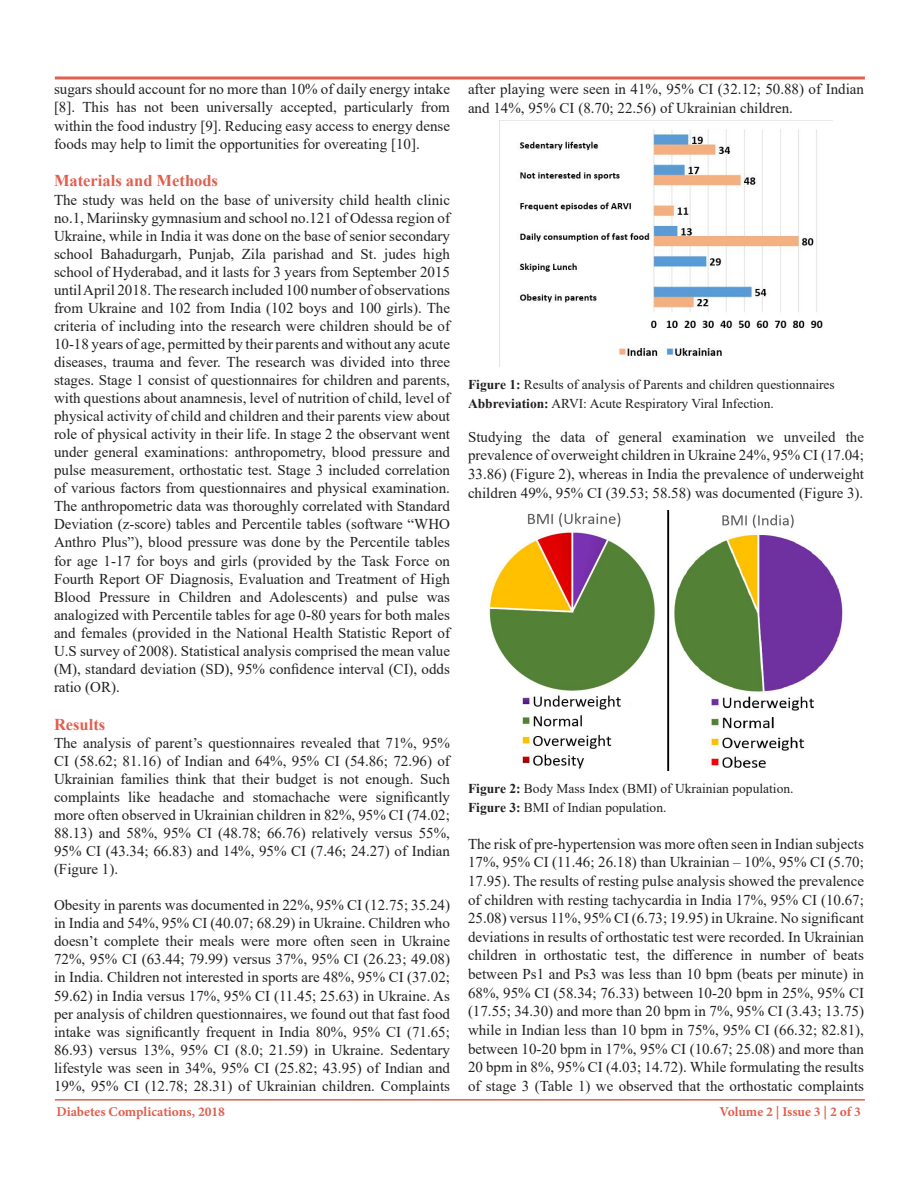
<style>
.page{position:relative;width:918px;height:1188px;background:#fff}
.page>*{position:absolute;margin:0;border:0;box-sizing:border-box;transform-origin:0 0}
.t1{font:700 16.5px "Times New Roman";color:#e05f4f}
.t2{font:15px/18px "Times New Roman";color:#231f20;text-align:justify}
.t3{font:13.5px "Times New Roman";color:#231f20}
.t4{font:700 13.5px "Minion Pro";color:#e05f4f}
.s1{font-weight:700}
</style>
<div class="page">
<hr style="left:55px;top:1099px;width:810px;height:2px;background:#e05f4f">
<svg style="left:54px;top:76px;width:811px;height:4px;background:#e7867a"></svg>
<img style="left:519px;top:129px;width:304px;height:231px">
<img style="left:489px;top:510px;width:354px;height:261px">
<p class="t2" style="left:54px;top:80px;width:398px">sugars should account for no more than 10% of daily energy intake [8]. This has not been universally accepted, particularly from within the food industry [9]. Reducing easy access to energy dense foods may help to limit the opportunities for overeating [10].</p>
<p class="t1" style="left:54px;top:169px;width:166px">Materials and Methods</p>
<p class="t2" style="left:54px;top:190px;width:398px">The study was held on the base of university child health clinic no.1, Mariinsky gymnasium and school no.121 of Odessa region of Ukraine, while in India it was done on the base of senior secondary school Bahadurgarh, Punjab, Zila parishad and St. judes high school of Hyderabad, and it lasts for 3 years from September 2015 until April 2018. The research included 100 number of observations from Ukraine and 102 from India (102 boys and 100 girls). The criteria of including into the research were children should be of 10-18 years of age, permitted by their parents and without any acute diseases, trauma and fever. The research was divided into three stages. Stage 1 consist of questionnaires for children and parents, with questions about anamnesis, level of nutrition of child, level of physical activity of child and children and their parents view about role of physical activity in their life. In stage 2 the observant went under general examinations: anthropometry, blood pressure and pulse measurement, orthostatic test. Stage 3 included correlation of various factors from questionnaires and physical examination.<br>The anthropometric data was thoroughly correlated with Standard Deviation (z-score) tables and Percentile tables (software “WHO Anthro Plus”), blood pressure was done by the Percentile tables for age 1-17 for boys and girls (provided by the Task Force on Fourth Report OF Diagnosis, Evaluation and Treatment of High Blood Pressure in Children and Adolescents) and pulse was analogized with Percentile tables for age 0-80 years for both males and females (provided in the National Health Statistic Report of U.S survey of 2008). Statistical analysis comprised the mean value (M), standard deviation (SD), 95% confidence interval (CI), odds ratio (OR).</p>
<p class="t1" style="left:54px;top:712px;width:53px">Results</p>
<p class="t2" style="left:54px;top:733px;width:398px">The analysis of parent’s questionnaires revealed that 71%, 95% CI (58.62; 81.16) of Indian and 64%, 95% CI (54.86; 72.96) of Ukrainian families think that their budget is not enough. Such complaints like headache and stomachache were significantly more often observed in Ukrainian children in 82%, 95% CI (74.02; 88.13) and 58%, 95% CI (48.78; 66.76) relatively versus 55%, 95% CI (43.34; 66.83) and 14%, 95% CI (7.46; 24.27) of Indian (Figure 1).</p>
<p class="t2" style="left:54px;top:896px;width:398px">Obesity in parents was documented in 22%, 95% CI (12.75; 35.24) in India and 54%, 95% CI (40.07; 68.29) in Ukraine. Children who doesn’t complete their meals were more often seen in Ukraine 72%, 95% CI (63.44; 79.99) versus 37%, 95% CI (26.23; 49.08) in India. Children not interested in sports are 48%, 95% CI (37.02; 59.62) in India versus 17%, 95% CI (11.45; 25.63) in Ukraine. As per analysis of children questionnaires, we found out that fast food intake was significantly frequent in India 80%, 95% CI (71.65; 86.93) versus 13%, 95% CI (8.0; 21.59) in Ukraine. Sedentary lifestyle was seen in 34%, 95% CI (25.82; 43.95) of Indian and 19%, 95% CI (12.78; 28.31) of Ukrainian children. Complaints</p>
<p class="t2" style="left:468px;top:80px;width:398px;line-height:18.6px">after playing were seen in 41%, 95% CI (32.12; 50.88) of Indian and 14%, 95% CI (8.70; 22.56) of Ukrainian children.</p>
<p class="t3" style="left:468px;top:375px;width:368px"><span class="s1">Figure 1:</span> Results of analysis of Parents and children questionnaires</p>
<p class="t3" style="left:468px;top:394px;width:307px"><span class="s1">Abbreviation:</span> ARVI: Acute Respiratory Viral Infection.</p>
<p class="t2" style="left:468px;top:427px;width:398px;line-height:18.6px">Studying the data of general examination we unveiled the prevalence of overweight children in Ukraine 24%, 95% CI (17.04; 33.86) (Figure 2), whereas in India the prevalence of underweight children 49%, 95% CI (39.53; 58.58) was documented (Figure 3).</p>
<p class="t3" style="left:468px;top:779px;width:327px"><span class="s1">Figure 2:</span> Body Mass Index (BMI) of Ukrainian population.</p>
<p class="t3" style="left:468px;top:798px;width:200px"><span class="s1">Figure 3:</span> BMI of Indian population.</p>
<p class="t2" style="left:468px;top:834px;width:398px;line-height:18.6px">The risk of pre-hypertension was more often seen in Indian subjects 17%, 95% CI (11.46; 26.18) than Ukrainian – 10%, 95% CI (5.70; 17.95). The results of resting pulse analysis showed the prevalence of children with resting tachycardia in India 17%, 95% CI (10.67; 25.08) versus 11%, 95% CI (6.73; 19.95) in Ukraine. No significant deviations in results of orthostatic test were recorded. In Ukrainian children in orthostatic test, the difference in number of beats between Ps1 and Ps3 was less than 10 bpm (beats per minute) in 68%, 95% CI (58.34; 76.33) between 10-20 bpm in 25%, 95% CI (17.55; 34.30) and more than 20 bpm in 7%, 95% CI (3.43; 13.75) while in Indian less than 10 bpm in 75%, 95% CI (66.32; 82.81), between 10-20 bpm in 17%, 95% CI (10.67; 25.08) and more than 20 bpm in 8%, 95% CI (4.03; 14.72). While formulating the results of stage 3 (Table 1) we observed that the orthostatic complaints</p>
<p class="t4" style="left:56px;top:1102px;width:170px">Diabetes Complications, 2018</p>
<p class="t4" style="left:719px;top:1102px;width:143px">Volume 2 | Issue 3 | 2 of 3</p>
</div>
